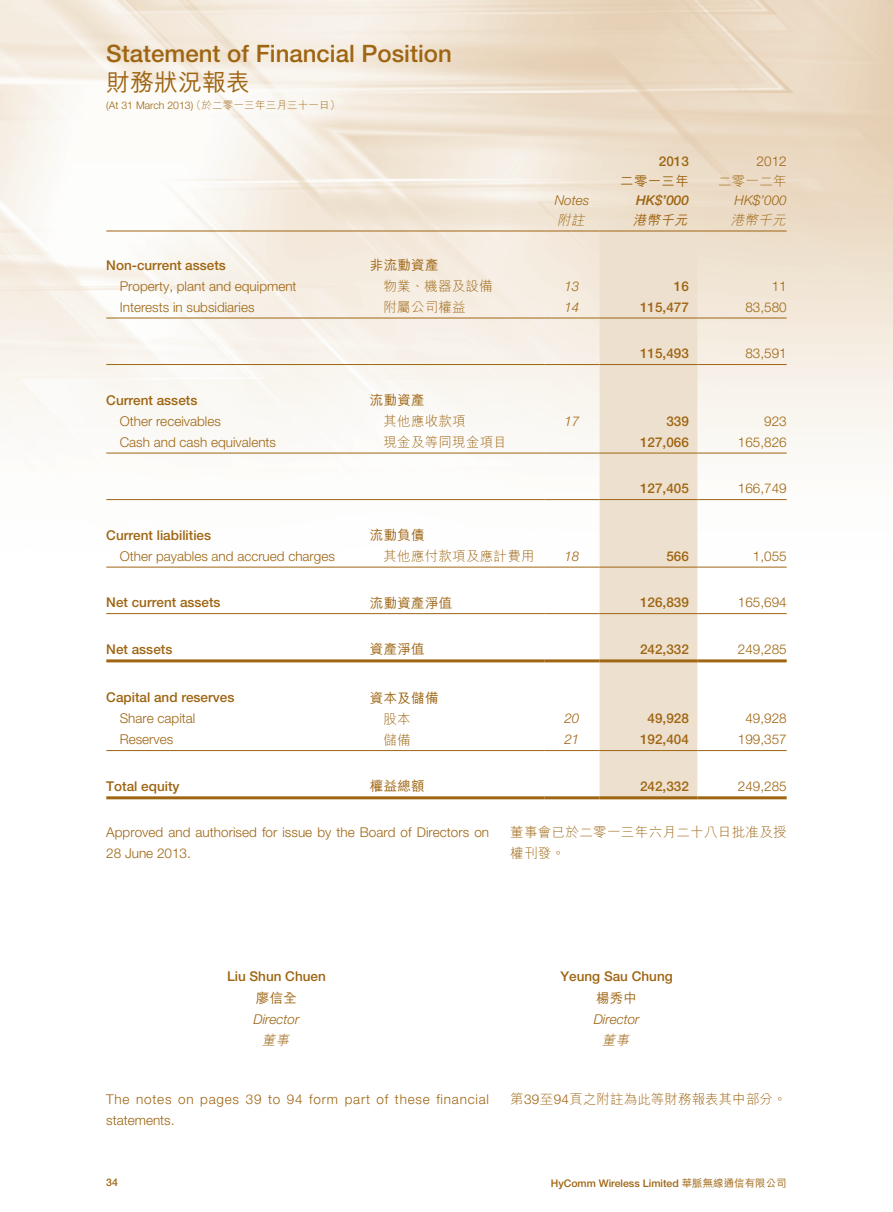
<style>
.page{position:relative;width:893px;height:1212px;background:#fff}
.page>*{position:absolute;margin:0;border:0;box-sizing:border-box;transform-origin:0 0}
.t1{font:500 24px "Helvetica Neue LT Std";color:#9e6512}
.t2{font:500 24px "M Hei HK";color:#9e6512}
.t3{font:300 13.5px/21px "Helvetica Neue LT Std";color:#9e6512}
.t4{font:500 13.5px "Helvetica Neue LT Std";color:#9e6512}
.t5{font:300 13.5px/21px "M Hei HK";letter-spacing:.02em;color:#9e6512}
.t6{font:300 13.5px/21px "Helvetica Neue LT Std";letter-spacing:.06em;color:#9e6512}
.t7{font:500 13.5px "M Hei HK";letter-spacing:.02em;color:#9e6512}
.t8{font:italic 300 13.5px "Helvetica Neue LT Std";color:#9e6512}
.t9{font:italic 300 13.5px "M Hei HK";color:#9e6512}
.t10{font:italic 500 13.5px "Helvetica Neue LT Std";color:#9e6512}
.t11{font:italic 500 13.5px "M Hei HK";color:#9e6512}
.t12{font:500 10.5px "Helvetica Neue LT Std";color:#9e6512}
.t13{font:300 10.5px "Helvetica Neue LT Std";color:#9e6512}
.s1{font-family:"M Hei HK"}
.s2{font-family:"Helvetica Neue LT Std"}
</style>
<div class="page">
<div style="left:600px;top:232px;width:97px;height:564px;background:#eee0ce"></div>
<hr style="left:106px;top:231px;width:264px;height:1px;background:#9e6512">
<hr style="left:370px;top:231px;width:174px;height:1px;background:#9e6512">
<hr style="left:544px;top:231px;width:56px;height:1px;background:#9e6512">
<hr style="left:600px;top:231px;width:97px;height:1px;background:#9e6512">
<hr style="left:697px;top:231px;width:90px;height:1px;background:#9e6512">
<hr style="left:106px;top:318px;width:264px;height:1px;background:#9e6512">
<hr style="left:370px;top:318px;width:174px;height:1px;background:#9e6512">
<hr style="left:544px;top:318px;width:56px;height:1px;background:#9e6512">
<hr style="left:600px;top:318px;width:97px;height:1px;background:#9e6512">
<hr style="left:697px;top:318px;width:90px;height:1px;background:#9e6512">
<hr style="left:106px;top:364px;width:264px;height:1px;background:#9e6512">
<hr style="left:370px;top:364px;width:174px;height:1px;background:#9e6512">
<hr style="left:544px;top:364px;width:56px;height:1px;background:#9e6512">
<hr style="left:600px;top:364px;width:97px;height:1px;background:#9e6512">
<hr style="left:697px;top:364px;width:90px;height:1px;background:#9e6512">
<hr style="left:106px;top:453px;width:264px;height:1px;background:#9e6512">
<hr style="left:370px;top:453px;width:174px;height:1px;background:#9e6512">
<hr style="left:544px;top:453px;width:56px;height:1px;background:#9e6512">
<hr style="left:600px;top:453px;width:97px;height:1px;background:#9e6512">
<hr style="left:697px;top:453px;width:90px;height:1px;background:#9e6512">
<hr style="left:106px;top:499px;width:264px;height:1px;background:#9e6512">
<hr style="left:370px;top:499px;width:174px;height:1px;background:#9e6512">
<hr style="left:544px;top:499px;width:56px;height:1px;background:#9e6512">
<hr style="left:600px;top:499px;width:97px;height:1px;background:#9e6512">
<hr style="left:697px;top:499px;width:90px;height:1px;background:#9e6512">
<hr style="left:106px;top:567px;width:264px;height:1px;background:#9e6512">
<hr style="left:370px;top:567px;width:174px;height:1px;background:#9e6512">
<hr style="left:544px;top:567px;width:56px;height:1px;background:#9e6512">
<hr style="left:600px;top:567px;width:97px;height:1px;background:#9e6512">
<hr style="left:697px;top:567px;width:90px;height:1px;background:#9e6512">
<hr style="left:106px;top:613px;width:264px;height:1px;background:#9e6512">
<hr style="left:370px;top:613px;width:174px;height:1px;background:#9e6512">
<hr style="left:544px;top:613px;width:56px;height:1px;background:#9e6512">
<hr style="left:600px;top:613px;width:97px;height:1px;background:#9e6512">
<hr style="left:697px;top:613px;width:90px;height:1px;background:#9e6512">
<hr style="left:106px;top:659px;width:264px;height:3px;background:#9e6512">
<hr style="left:370px;top:659px;width:174px;height:3px;background:#9e6512">
<hr style="left:544px;top:659px;width:56px;height:3px;background:#9e6512">
<hr style="left:600px;top:659px;width:97px;height:3px;background:#9e6512">
<hr style="left:697px;top:659px;width:90px;height:3px;background:#9e6512">
<hr style="left:106px;top:750px;width:264px;height:1px;background:#9e6512">
<hr style="left:370px;top:750px;width:174px;height:1px;background:#9e6512">
<hr style="left:544px;top:750px;width:56px;height:1px;background:#9e6512">
<hr style="left:600px;top:750px;width:97px;height:1px;background:#9e6512">
<hr style="left:697px;top:750px;width:90px;height:1px;background:#9e6512">
<hr style="left:106px;top:796px;width:264px;height:3px;background:#9e6512">
<hr style="left:370px;top:796px;width:174px;height:3px;background:#9e6512">
<hr style="left:544px;top:796px;width:56px;height:3px;background:#9e6512">
<hr style="left:600px;top:796px;width:97px;height:3px;background:#9e6512">
<hr style="left:697px;top:796px;width:90px;height:3px;background:#9e6512">
<h1 class="t1" style="left:106px;top:40px;width:347px">Statement of Financial Position</h1>
<h1 class="t2" style="left:106px;top:65px;width:145px">財務狀況報表</h1>
<p class="t13" style="left:106px;top:99px;width:235px">(At 31 March 2013)<span class="s1">（於二零一三年三月三十一日）</span></p>
<p class="t4" style="left:659px;top:153px;width:32px">2013</p>
<p class="t3" style="left:757px;top:150px;width:32px">2012</p>
<p class="t7" style="left:620px;top:171px;width:70px">二零一三年</p>
<p class="t5" style="left:718px;top:170px;width:70px">二零一二年</p>
<p class="t8" style="left:555px;top:192px;width:36px">Notes</p>
<p class="t10" style="left:636px;top:192px;width:54px">HK$’000</p>
<p class="t8" style="left:735px;top:192px;width:54px">HK$’000</p>
<p class="t9" style="left:557px;top:213px;width:32px">附註</p>
<p class="t11" style="left:633px;top:210px;width:60px">港幣千元</p>
<p class="t9" style="left:731px;top:213px;width:59px">港幣千元</p>
<p class="t4" style="left:106px;top:257px;width:121px">Non-current assets</p>
<p class="t7" style="left:370px;top:255px;width:70px">非流動資產</p>
<p class="t3" style="left:120px;top:275px;width:178px">Property, plant and equipment</p>
<p class="t5" style="left:383px;top:275px;width:111px">物業、機器及設備</p>
<p class="t8" style="left:564px;top:278px;width:17px">13</p>
<p class="t4" style="left:674px;top:278px;width:17px">16</p>
<p class="t3" style="left:772px;top:275px;width:17px">11</p>
<p class="t3" style="left:120px;top:296px;width:136px">Interests in subsidiaries</p>
<p class="t5" style="left:383px;top:296px;width:84px">附屬公司權益</p>
<p class="t8" style="left:564px;top:299px;width:17px">14</p>
<p class="t4" style="left:640px;top:299px;width:50px">115,477</p>
<p class="t3" style="left:745px;top:296px;width:43px">83,580</p>
<p class="t4" style="left:640px;top:345px;width:50px">115,493</p>
<p class="t3" style="left:745px;top:342px;width:43px">83,591</p>
<p class="t4" style="left:106px;top:392px;width:93px">Current assets</p>
<p class="t7" style="left:370px;top:390px;width:56px">流動資產</p>
<p class="t3" style="left:120px;top:410px;width:103px">Other receivables</p>
<p class="t5" style="left:383px;top:411px;width:84px">其他應收款項</p>
<p class="t8" style="left:564px;top:413px;width:17px">17</p>
<p class="t4" style="left:666px;top:413px;width:24px">339</p>
<p class="t3" style="left:764px;top:410px;width:24px">923</p>
<p class="t3" style="left:120px;top:431px;width:158px">Cash and cash equivalents</p>
<p class="t5" style="left:383px;top:432px;width:125px">現金及等同現金項目</p>
<p class="t4" style="left:640px;top:434px;width:50px">127,066</p>
<p class="t3" style="left:738px;top:431px;width:50px">165,826</p>
<p class="t4" style="left:640px;top:480px;width:50px">127,405</p>
<p class="t3" style="left:738px;top:477px;width:50px">166,749</p>
<p class="t4" style="left:106px;top:527px;width:106px">Current liabilities</p>
<p class="t7" style="left:370px;top:525px;width:56px">流動負債</p>
<p class="t3" style="left:120px;top:545px;width:217px">Other payables and accrued charges</p>
<p class="t5" style="left:383px;top:546px;width:153px">其他應付款項及應計費用</p>
<p class="t8" style="left:564px;top:548px;width:17px">18</p>
<p class="t4" style="left:666px;top:548px;width:24px">566</p>
<p class="t3" style="left:753px;top:545px;width:35px">1,055</p>
<p class="t4" style="left:106px;top:594px;width:116px">Net current assets</p>
<p class="t7" style="left:370px;top:593px;width:84px">流動資產淨值</p>
<p class="t4" style="left:640px;top:594px;width:50px">126,839</p>
<p class="t3" style="left:738px;top:592px;width:50px">165,694</p>
<p class="t4" style="left:106px;top:641px;width:68px">Net assets</p>
<p class="t7" style="left:370px;top:639px;width:56px">資產淨值</p>
<p class="t4" style="left:640px;top:641px;width:50px">242,332</p>
<p class="t3" style="left:738px;top:638px;width:50px">249,285</p>
<p class="t4" style="left:106px;top:689px;width:130px">Capital and reserves</p>
<p class="t7" style="left:370px;top:688px;width:70px">資本及儲備</p>
<p class="t3" style="left:120px;top:707px;width:77px">Share capital</p>
<p class="t5" style="left:383px;top:708px;width:29px">股本</p>
<p class="t8" style="left:564px;top:710px;width:17px">20</p>
<p class="t4" style="left:648px;top:710px;width:43px">49,928</p>
<p class="t3" style="left:745px;top:707px;width:43px">49,928</p>
<p class="t3" style="left:120px;top:728px;width:55px">Reserves</p>
<p class="t5" style="left:383px;top:729px;width:29px">儲備</p>
<p class="t8" style="left:564px;top:731px;width:17px">21</p>
<p class="t4" style="left:640px;top:731px;width:50px">192,404</p>
<p class="t3" style="left:738px;top:728px;width:50px">199,357</p>
<p class="t4" style="left:106px;top:778px;width:75px">Total equity</p>
<p class="t7" style="left:370px;top:776px;width:56px">權益總額</p>
<p class="t4" style="left:640px;top:778px;width:50px">242,332</p>
<p class="t3" style="left:738px;top:775px;width:50px">249,285</p>
<p class="t3" style="left:106px;top:821px;width:384px">Approved and authorised for issue by the Board of Directors on<br>28 June 2013.</p>
<p class="t5" style="left:510px;top:822px;width:278px">董事會已於二零一三年六月二十八日批准及授權刊發。</p>
<p class="t4" style="left:227px;top:968px;width:100px">Liu Shun Chuen</p>
<p class="t4" style="left:560px;top:968px;width:114px">Yeung Sau Chung</p>
<p class="t7" style="left:256px;top:988px;width:43px">廖信全</p>
<p class="t7" style="left:596px;top:988px;width:43px">楊秀中</p>
<p class="t8" style="left:254px;top:1011px;width:47px">Director</p>
<p class="t8" style="left:594px;top:1011px;width:47px">Director</p>
<p class="t9" style="left:262px;top:1033px;width:32px">董事</p>
<p class="t9" style="left:602px;top:1033px;width:32px">董事</p>
<p class="t6" style="left:106px;top:1088px;width:384px">The notes on pages 39 to 94 form part of these financial statements.</p>
<p class="t5" style="left:510px;top:1089px;width:278px">第<span class="s2">39</span>至<span class="s2">94</span>頁之附註為此等財務報表其中部分。</p>
<p class="t12" style="left:106px;top:1176px;width:13px">34</p>
<p class="t12" style="left:551px;top:1177px;width:237px">HyComm Wireless Limited <span class="s1">華脈無線通信有限公司</span></p>
</div>
